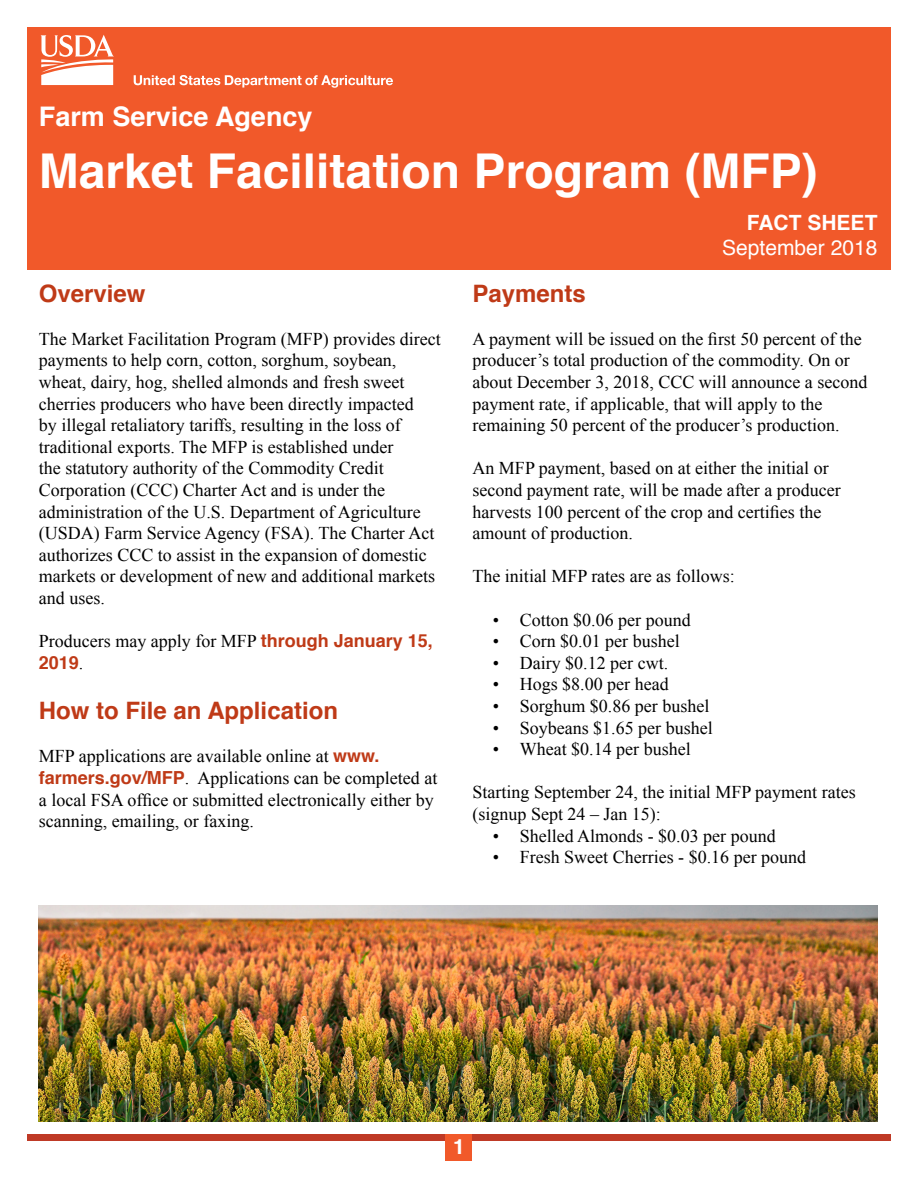
<style>
.page{position:relative;width:918px;height:1188px;background:#fff}
.page>*{position:absolute;margin:0;border:0;box-sizing:border-box;transform-origin:0 0}
.Header_H1{font:700 48px "Helvetica";color:#fff}
.FSA_Text_H3{font:700 27px "Helvetica";color:#fff}
.Sub_Header_H2{font:700 24px "Helvetica";color:#bf3a17}
.Date_H5{font:21px "Helvetica";color:#fff}
.Fact_Sheet_Text_H4{font:700 21px "Helvetica";color:#fff}
.Body_Text_P{font:700 21px "Helvetica";color:#fff}
.Body_Text_P-2{font:18px/21.6px "Times New Roman";color:#000}
.Sub_Header_H2-2{font:18px/21.6px "Times New Roman";color:#000}
.s1{font-family:"Helvetica";font-weight:700;color:#bf3a17}
</style>
<div class="page">
<div style="left:27px;top:27px;width:864px;height:243px;background:#f1592a"></div>
<svg style="left:40px;top:35px;width:74px;height:50px"></svg>
<svg style="left:134px;top:75px;width:259px;height:13px"></svg>
<div style="left:27px;top:1134px;width:864px;height:7px;background:#bf3a26"></div>
<div style="left:446px;top:1134px;width:26px;height:27px;background:#f1592a"></div>
<img style="left:39px;top:906px;width:839px;height:216px">
<h3 class="FSA_Text_H3" style="left:39px;top:95px;width:275px">Farm Service Agency</h3>
<h1 class="Header_H1" style="left:39px;top:132px;width:780px">Market Facilitation Program (MFP)</h1>
<h2 class="Sub_Header_H2" style="left:39px;top:274px;width:108px">Overview</h2>
<p class="Body_Text_P-2" style="left:39px;top:328px;width:403px">The Market Facilitation Program (MFP) provides direct payments to help corn, cotton, sorghum, soybean, wheat, dairy, hog, shelled almonds and fresh sweet cherries producers who have been directly impacted<br>by illegal retaliatory tariffs, resulting in the loss of traditional exports. The MFP is established under<br>the statutory authority of the Commodity Credit Corporation (CCC) Charter Act and is under the administration of the U.S. Department of Agriculture (USDA) Farm Service Agency (FSA). The Charter Act authorizes CCC to assist in the expansion of domestic markets or development of new and additional markets and uses.</p>
<p class="Body_Text_P-2" style="left:39px;top:630px;width:395px">Producers may apply for MFP <span class="s1">through January 15,<br>2019</span>.</p>
<h2 class="Sub_Header_H2" style="left:39px;top:691px;width:301px">How to File an Application</h2>
<h2 class="Sub_Header_H2-2" style="left:39px;top:745px;width:400px">MFP applications are available online at <span class="s1">www. farmers.gov/MFP</span>. Applications can be completed at a local FSA office or submitted electronically either by scanning, emailing, or faxing.</h2>
<h4 class="Fact_Sheet_Text_H4" style="left:747px;top:206px;width:132px">FACT SHEET</h4>
<h5 class="Date_H5" style="left:722px;top:232px;width:157px">September 2018</h5>
<h2 class="Sub_Header_H2" style="left:472px;top:274px;width:115px">Payments</h2>
<p class="Body_Text_P-2" style="left:472px;top:328px;width:396px">A payment will be issued on the first 50 percent of the producer’s total production of the commodity. On or about December 3, 2018, CCC will announce a second payment rate, if applicable, that will apply to the remaining 50 percent of the producer’s production.</p>
<p class="Body_Text_P-2" style="left:472px;top:457px;width:370px">An MFP payment, based on at either the initial or second payment rate, will be made after a producer harvests 100 percent of the crop and certifies the amount of production.</p>
<p class="Body_Text_P-2" style="left:472px;top:565px;width:264px">The initial MFP rates are as follows:</p>
<p class="Body_Text_P-2" style="left:493px;top:608px;width:199px">• Cotton $0.06 per pound</p>
<p class="Body_Text_P-2" style="left:493px;top:630px;width:188px">• Corn $0.01 per bushel</p>
<p class="Body_Text_P-2" style="left:493px;top:652px;width:177px">• Dairy $0.12 per cwt.</p>
<p class="Body_Text_P-2" style="left:493px;top:673px;width:177px">• Hogs $8.00 per head</p>
<p class="Body_Text_P-2" style="left:493px;top:695px;width:218px">• Sorghum $0.86 per bushel</p>
<p class="Body_Text_P-2" style="left:493px;top:716px;width:221px">• Soybeans $1.65 per bushel</p>
<p class="Body_Text_P-2" style="left:493px;top:738px;width:199px">• Wheat $0.14 per bushel</p>
<p class="Body_Text_P-2" style="left:472px;top:781px;width:385px">Starting September 24, the initial MFP payment rates (signup Sept 24 – Jan 15):</p>
<p class="Body_Text_P-2" style="left:493px;top:824px;width:284px">• Shelled Almonds - $0.03 per pound</p>
<p class="Body_Text_P-2" style="left:493px;top:846px;width:315px">• Fresh Sweet Cherries - $0.16 per pound</p>
<p class="Body_Text_P" style="left:453px;top:1130px;width:13px">1</p>
</div>
